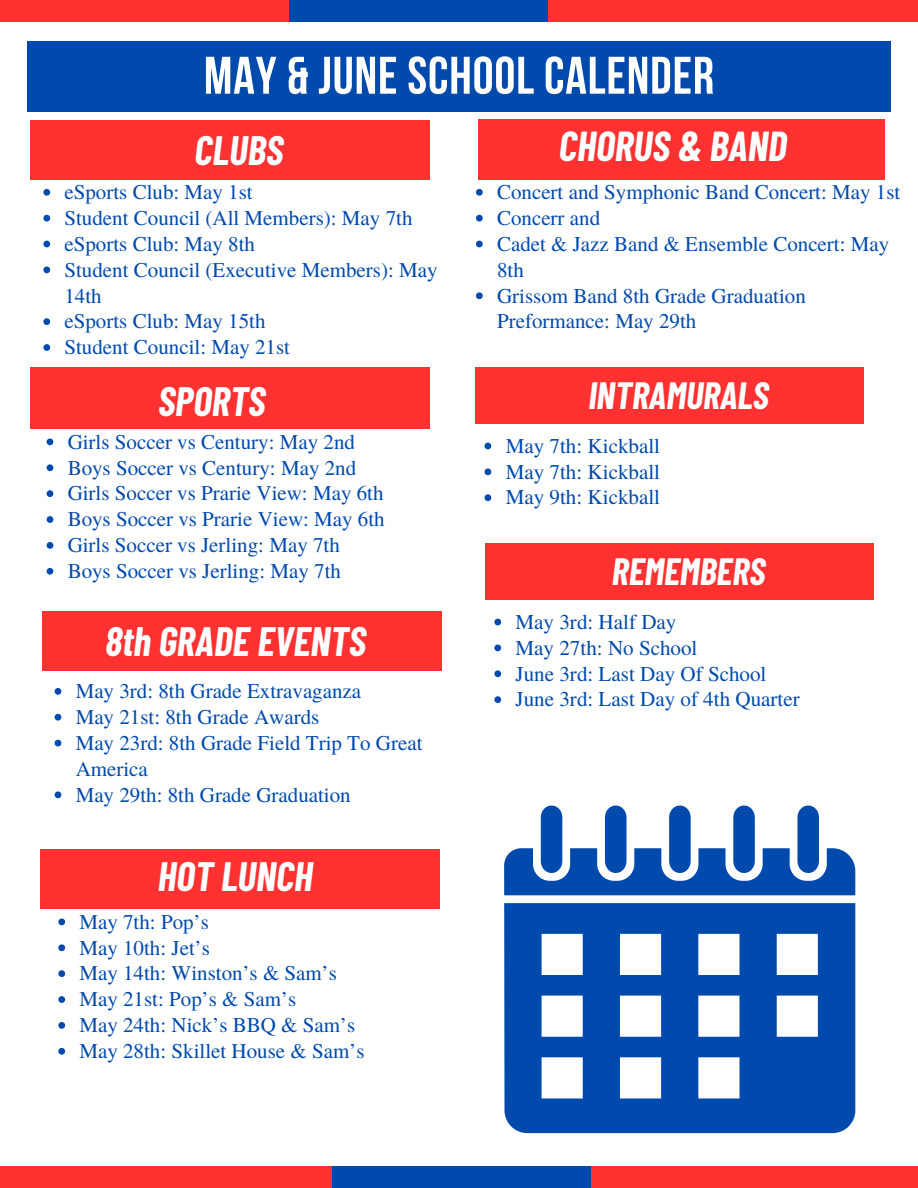
<style>
.page{position:relative;width:918px;height:1188px;background:#fff}
.page>*{position:absolute;margin:0;border:0;box-sizing:border-box;transform-origin:0 0}
.t1{font:700 52.8px "Bebas Neue";letter-spacing:.015em;color:#fff}
.t2{font:italic 700 40.95px "Barlow Condensed";color:#fff}
.t3{font:italic 700 40.2px "Barlow Condensed";color:#fff}
.t4{font:italic 700 37.05px "Barlow Condensed";color:#fff}
.t5{font:21px/25.8px "Te X Gyre Termes";color:#004aad}
</style>
<div class="page">
<div style="left:27px;top:42px;width:864px;height:70px;background:#004aad"></div>
<div style="left:31px;top:120px;width:399px;height:59px;background:#ff3131"></div>
<svg style="left:43px;top:189px;width:7px;height:7px"></svg>
<svg style="left:43px;top:215px;width:7px;height:7px"></svg>
<svg style="left:43px;top:241px;width:7px;height:6px"></svg>
<svg style="left:43px;top:267px;width:7px;height:6px"></svg>
<svg style="left:43px;top:318px;width:7px;height:7px"></svg>
<svg style="left:43px;top:344px;width:7px;height:7px"></svg>
<div style="left:486px;top:543px;width:388px;height:57px;background:#ff3131"></div>
<svg style="left:494px;top:619px;width:7px;height:6px"></svg>
<svg style="left:494px;top:645px;width:7px;height:6px"></svg>
<svg style="left:494px;top:670px;width:7px;height:7px"></svg>
<svg style="left:494px;top:696px;width:7px;height:7px"></svg>
<div style="left:478px;top:119px;width:407px;height:60px;background:#ff3131"></div>
<svg style="left:476px;top:189px;width:7px;height:7px"></svg>
<svg style="left:476px;top:215px;width:7px;height:7px"></svg>
<svg style="left:476px;top:241px;width:7px;height:6px"></svg>
<svg style="left:476px;top:292px;width:7px;height:7px"></svg>
<svg style="left:47px;top:439px;width:6px;height:6px"></svg>
<svg style="left:47px;top:464px;width:6px;height:7px"></svg>
<svg style="left:47px;top:490px;width:6px;height:7px"></svg>
<svg style="left:47px;top:516px;width:6px;height:7px"></svg>
<svg style="left:47px;top:542px;width:6px;height:7px"></svg>
<svg style="left:47px;top:568px;width:6px;height:7px"></svg>
<div style="left:31px;top:367px;width:399px;height:62px;background:#ff3131"></div>
<div style="left:41px;top:850px;width:399px;height:59px;background:#ff3131"></div>
<svg style="left:58px;top:919px;width:7px;height:6px"></svg>
<svg style="left:58px;top:944px;width:7px;height:7px"></svg>
<svg style="left:58px;top:970px;width:7px;height:7px"></svg>
<svg style="left:58px;top:996px;width:7px;height:7px"></svg>
<svg style="left:58px;top:1022px;width:7px;height:7px"></svg>
<svg style="left:58px;top:1048px;width:7px;height:7px"></svg>
<div style="left:289px;top:0;width:264px;height:22px;background:#004aad"></div>
<div style="left:548px;top:0;width:370px;height:22px;background:#ff3131"></div>
<div style="left:0;top:0;width:289px;height:22px;background:#ff3131"></div>
<div style="left:331px;top:1166px;width:264px;height:22px;background:#004aad"></div>
<div style="left:591px;top:1166px;width:327px;height:22px;background:#ff3131"></div>
<div style="left:0;top:1167px;width:331px;height:21px;background:#ff3131"></div>
<svg style="left:504px;top:848px;width:351px;height:285px;fill:#004aad"></svg>
<svg style="left:797px;top:806px;width:22px;height:67px"></svg>
<svg style="left:733px;top:806px;width:22px;height:67px"></svg>
<svg style="left:669px;top:806px;width:22px;height:67px"></svg>
<svg style="left:605px;top:806px;width:22px;height:67px"></svg>
<svg style="left:541px;top:806px;width:21px;height:67px"></svg>
<div style="left:42px;top:611px;width:399px;height:59px;background:#ff3131"></div>
<svg style="left:55px;top:688px;width:6px;height:7px"></svg>
<svg style="left:55px;top:714px;width:6px;height:7px"></svg>
<svg style="left:55px;top:740px;width:6px;height:6px"></svg>
<svg style="left:55px;top:791px;width:6px;height:7px"></svg>
<div style="left:476px;top:367px;width:388px;height:57px;background:#ff3131"></div>
<svg style="left:485px;top:443px;width:6px;height:6px"></svg>
<svg style="left:485px;top:468px;width:6px;height:7px"></svg>
<svg style="left:485px;top:494px;width:6px;height:7px"></svg>
<p class="t1" style="left:204px;top:54px;width:512px">MAY &amp; JUNE SCHOOL CALENDER</p>
<h2 class="t3" style="left:194px;top:124px;width:90px">CLUBS</h2>
<p class="t5" style="left:64px;top:178px;width:190px">eSports Club: May 1st</p>
<p class="t5" style="left:64px;top:204px;width:350px">Student Council (All Members): May 7th</p>
<p class="t5" style="left:64px;top:230px;width:192px">eSports Club: May 8th</p>
<p class="t5" style="left:64px;top:256px;width:375px">Student Council (Executive Members): May<br>14th</p>
<h2 class="t5" style="left:64px;top:307px;width:203px">eSports Club: May 15th</h2>
<p class="t5" style="left:64px;top:333px;width:227px">Student Council: May 21st</p>
<h1 class="t3" style="left:152px;top:357px;width:109px">SPORTS</h1>
<p class="t3" style="left:158px;top:375px;width:109px">SPORTS</p>
<p class="t5" style="left:68px;top:428px;width:289px">Girls Soccer vs Century: May 2nd</p>
<p class="t5" style="left:68px;top:453px;width:290px">Boys Soccer vs Century: May 2nd</p>
<p class="t5" style="left:68px;top:479px;width:317px">Girls Soccer vs Prarie View: May 6th</p>
<h2 class="t5" style="left:68px;top:505px;width:319px">Boys Soccer vs Prarie View: May 6th</h2>
<p class="t5" style="left:68px;top:531px;width:274px">Girls Soccer vs Jerling: May 7th</p>
<p class="t5" style="left:68px;top:557px;width:275px">Boys Soccer vs Jerling: May 7th</p>
<p class="t3" style="left:105px;top:616px;width:262px">8th GRADE EVENTS</p>
<p class="t5" style="left:76px;top:677px;width:287px">May 3rd: 8th Grade Extravaganza</p>
<h2 class="t5" style="left:76px;top:703px;width:245px">May 21st: 8th Grade Awards</h2>
<p class="t5" style="left:76px;top:729px;width:348px">May 23rd: 8th Grade Field Trip To Great<br>America</p>
<p class="t5" style="left:76px;top:781px;width:277px">May 29th: 8th Grade Graduation</p>
<h2 class="t3" style="left:158px;top:851px;width:157px">HOT LUNCH</h2>
<p class="t5" style="left:79px;top:908px;width:131px">May 7th: Pop’s</p>
<p class="t5" style="left:79px;top:933px;width:132px">May 10th: Jet’s</p>
<p class="t5" style="left:79px;top:959px;width:259px">May 14th: Winston’s &amp; Sam’s</p>
<p class="t5" style="left:79px;top:985px;width:218px">May 21st: Pop’s &amp; Sam’s</p>
<h3 class="t5" style="left:79px;top:1011px;width:277px">May 24th: Nick’s BBQ &amp; Sam’s</h3>
<p class="t5" style="left:79px;top:1037px;width:287px">May 28th: Skillet House &amp; Sam’s</p>
<h2 class="t2" style="left:559px;top:120px;width:230px">CHORUS &amp; BAND</h2>
<h2 class="t5" style="left:497px;top:178px;width:405px">Concert and Symphonic Band Concert: May 1st</h2>
<p class="t5" style="left:497px;top:204px;width:105px">Concerr and</p>
<p class="t5" style="left:497px;top:230px;width:394px">Cadet &amp; Jazz Band &amp; Ensemble Concert: May<br>8th</p>
<p class="t5" style="left:497px;top:282px;width:310px">Grissom Band 8th Grade Graduation<br>Preformance: May 29th</p>
<p class="t4" style="left:588px;top:372px;width:182px">INTRAMURALS</p>
<p class="t5" style="left:506px;top:432px;width:156px">May 7th: Kickball</p>
<p class="t5" style="left:506px;top:458px;width:156px">May 7th: Kickball</p>
<p class="t5" style="left:506px;top:483px;width:156px">May 9th: Kickball</p>
<p class="t4" style="left:612px;top:548px;width:155px">REMEMBERS</p>
<p class="t5" style="left:516px;top:608px;width:162px">May 3rd: Half Day</p>
<p class="t5" style="left:516px;top:634px;width:183px">May 27th: No School</p>
<p class="t5" style="left:516px;top:660px;width:252px">June 3rd: Last Day Of School</p>
<p class="t5" style="left:516px;top:685px;width:286px">June 3rd: Last Day of 4th Quarter</p>
</div>
